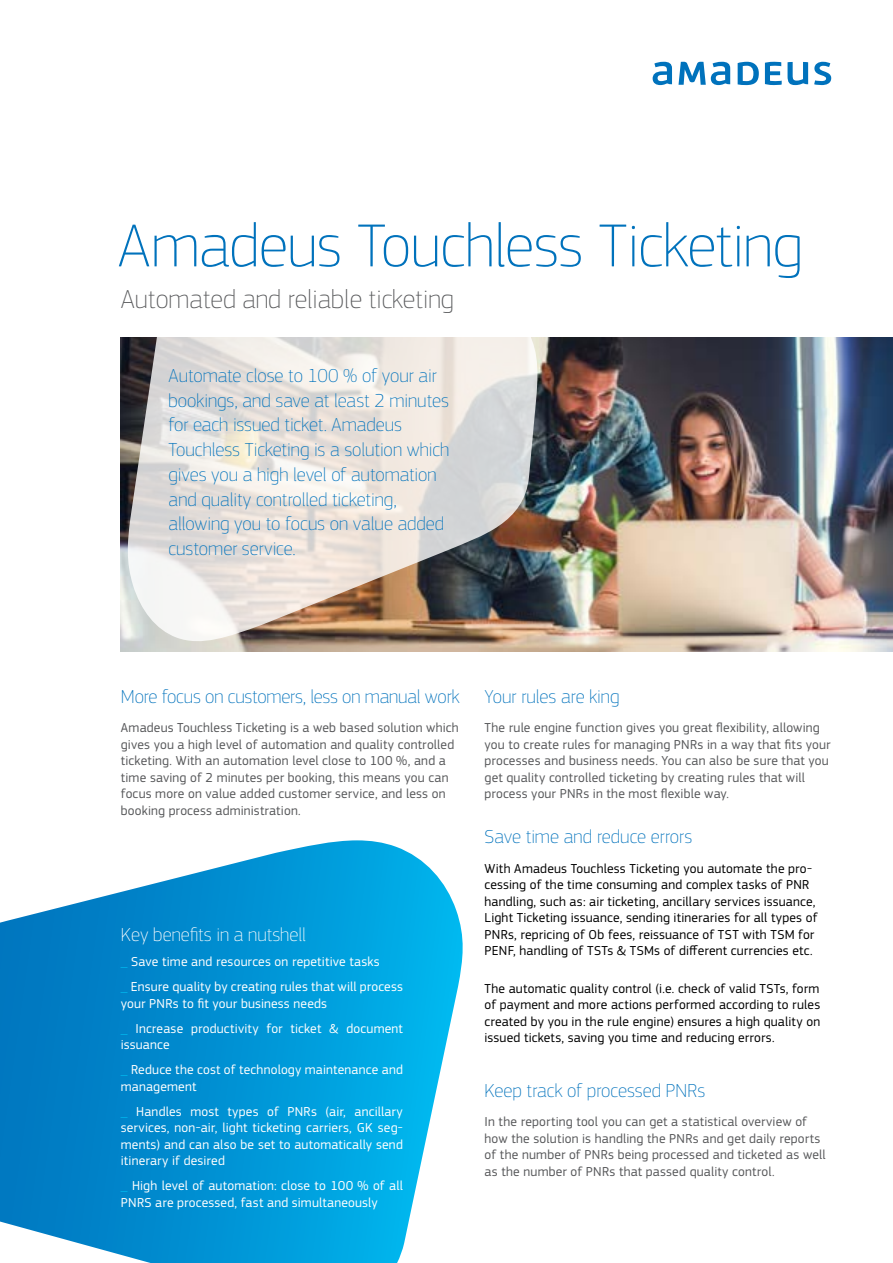
<style>
.page{position:relative;width:893px;height:1263px;background:#fff}
.page>*{position:absolute;margin:0;border:0;box-sizing:border-box;transform-origin:0 0}
.t1{font:100 63px "Amadeus";letter-spacing:-.01em;color:#0072bc}
.t2{font:100 27px "Amadeus";color:#58595b}
.t3{font:100 19.5px/24.8px "Amadeus";letter-spacing:-.005em;color:#0072bc}
.t4{font:100 19.5px "Amadeus";color:#fff}
.t5{font:13.5px/16.5px "Amadeus";letter-spacing:.015em;color:#58595b}
.t6{font:13.5px/16.5px "Amadeus";letter-spacing:.015em;color:#000}
.t7{font:13.5px/25px "Amadeus";letter-spacing:.015em;color:#fff}
.s1{color:#00bdf2}
</style>
<div class="page">
<svg style="left:0;top:840px;width:463px;height:423px;background:#25a3da"></svg>
<img style="left:121px;top:338px;width:772px;height:313px">
<svg style="left:653px;top:62px;width:178px;height:23px"></svg>
<svg style="left:126px;top:337px;width:414px;height:310px;background:#cdc5bf"></svg>
<h1 class="t1" style="left:118px;top:209px;width:686px">Amadeus Touchless Ticketing</h1>
<h2 class="t2" style="left:121px;top:283px;width:334px">Automated and reliable ticketing</h2>
<p class="t3" style="left:169px;top:363px;width:282px">Automate close to 100 % of your air bookings, and save at least 2 minutes for each issued ticket. Amadeus Touchless Ticketing is a solution which gives you a high level of automation and quality controlled ticketing, allowing you to focus on value added customer service.</p>
<h3 class="t3" style="left:121px;top:684px;width:340px">More focus on customers, less on manual work</h3>
<p class="t5" style="left:121px;top:719px;width:339px">Amadeus Touchless Ticketing is a web based solution which gives you a high level of automation and quality controlled ticketing. With an automation level close to 100 %, and a time saving of 2 minutes per booking, this means you can focus more on value added customer service, and less on booking process administration.</p>
<h3 class="t4" style="left:121px;top:923px;width:187px">Key benefits in a nutshell</h3>
<p class="t7" style="left:121px;top:949px;width:284px"><span class="s1">_</span> Save time and resources on repetitive tasks<br><span class="s1">_</span> Ensure quality by creating rules that will process</p>
<p class="t7" style="left:121px;top:991px;width:284px">your PNRs to fit your business needs<br><span class="s1">_</span> Increase productivity for ticket &amp; document</p>
<p class="t7" style="left:121px;top:1032px;width:284px">issuance<br><span class="s1">_</span> Reduce the cost of technology maintenance and</p>
<p class="t7" style="left:121px;top:1074px;width:284px">management<br><span class="s1">_</span> Handles most types of PNRs (air, ancillary</p>
<p class="t7" style="left:121px;top:1119px;width:284px;line-height:16.5px;text-align:justify">services, non-air, light ticketing carriers, GK seg&shy;ments) and can also be set to automatically send itinerary if desired</p>
<p class="t7" style="left:121px;top:1177px;width:284px;line-height:16.5px"><span class="s1">_</span> High level of automation: close to 100 % of all<br>PNRS are processed, fast and simultaneously</p>
<h3 class="t3" style="left:485px;top:684px;width:136px">Your rules are king</h3>
<p class="t5" style="left:485px;top:719px;width:348px">The rule engine function gives you great flexibility, allowing you to create rules for managing PNRs in a way that fits your processes and business needs. You can also be sure that you get quality controlled ticketing by creating rules that will process your PNRs in the most flexible way.</p>
<h3 class="t3" style="left:485px;top:824px;width:209px">Save time and reduce errors</h3>
<p class="t6" style="left:485px;top:860px;width:334px">With Amadeus Touchless Ticketing you automate the pro&shy;cessing of the time consuming and complex tasks of PNR handling, such as: air ticketing, ancillary services issuance, Light Ticketing issuance, sending itineraries for all types of PNRs, repricing of Ob fees, reissuance of TST with TSM for PENF, handling of TSTs &amp; TSMs of different currencies etc.</p>
<p class="t6" style="left:485px;top:980px;width:337px;text-align:justify">The automatic quality control (i.e. check of valid TSTs, form of payment and more actions performed according to rules created by you in the rule engine) ensures a high quality on issued tickets, saving you time and reducing errors.</p>
<h3 class="t3" style="left:485px;top:1077px;width:222px">Keep track of processed PNRs</h3>
<p class="t5" style="left:485px;top:1113px;width:342px">In the reporting tool you can get a statistical overview of how the solution is handling the PNRs and get daily reports of the number of PNRs being processed and ticketed as well as the number of PNRs that passed quality control.</p>
</div>
